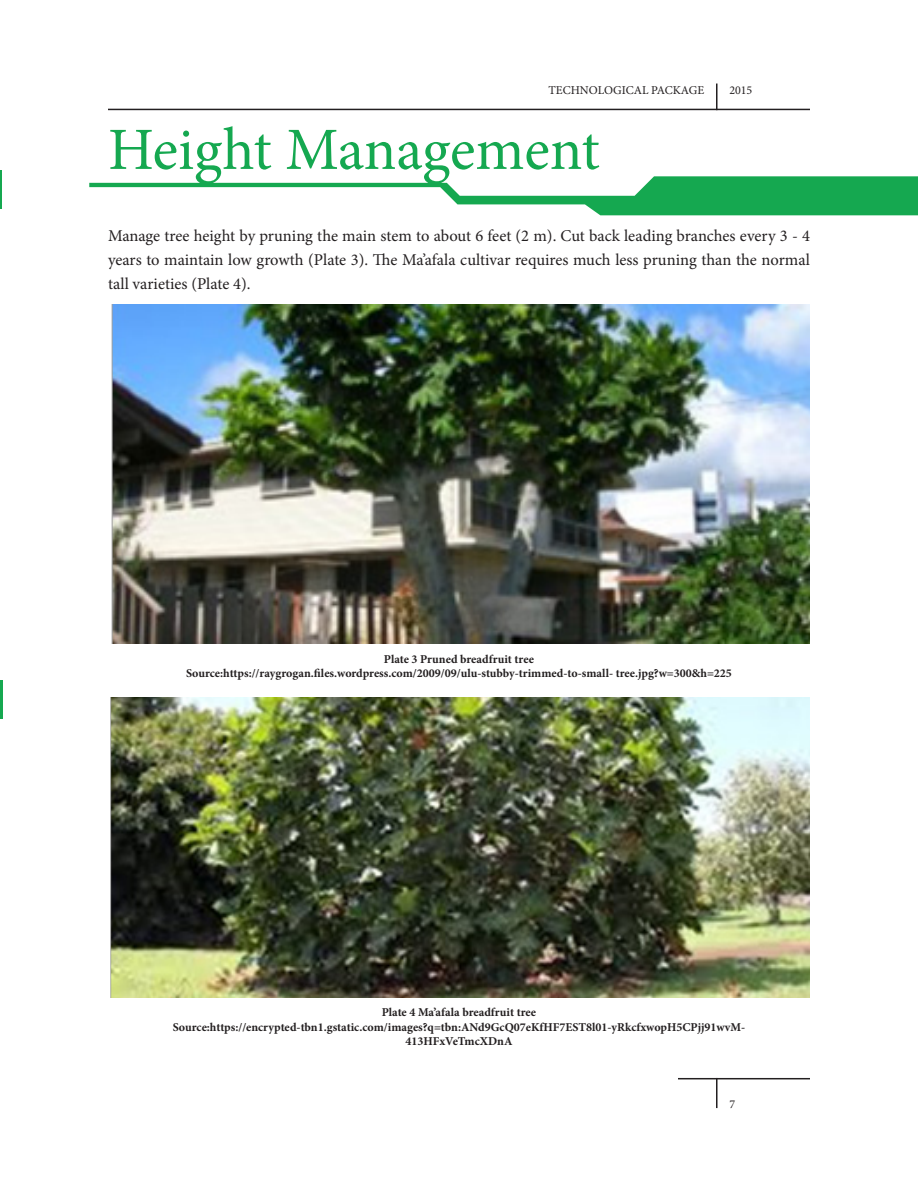
<style>
.page{position:relative;width:918px;height:1188px;background:#fff}
.page>*{position:absolute;margin:0;border:0;box-sizing:border-box;transform-origin:0 0}
.Heading{font:60px "Minion Pro";letter-spacing:-.005em;color:#15a850}
.Paragraph_Style_1{font:16.5px/24px "Minion Pro";color:#231f20;text-align:justify}
.t1{font:700 12px/14.4px "Minion Pro";color:#231f20;text-align:center}
.t2{font:12px "Minion Pro";color:#231f20}
</style>
<div class="page">
<hr style="left:108px;top:109px;width:702px;height:1px;background:#231f20">
<hr style="left:716px;top:84px;width:2px;height:26px;background:#231f20">
<hr style="left:678px;top:1078px;width:132px;height:1px;background:#231f20">
<hr style="left:716px;top:1078px;width:2px;height:30px;background:#231f20">
<hr style="left:0;top:170px;width:2px;height:38px;background:#15a850">
<hr style="left:0;top:680px;width:3px;height:39px;background:#15a850">
<svg style="left:89px;top:176px;width:829px;height:39px"></svg>
<img style="left:111px;top:304px;width:699px;height:339px">
<img style="left:110px;top:698px;width:700px;height:300px">
<p class="t2" style="left:549px;top:82px;width:157px">TECHNOLOGICAL PACKAGE</p>
<p class="t2" style="left:729px;top:82px;width:25px">2015</p>
<p class="Heading" style="left:108px;top:110px;width:493px">Height Management</p>
<p class="Paragraph_Style_1" style="left:108px;top:224px;width:704px">Manage tree height by pruning the main stem to about 6 feet (2 m). Cut back leading branches every 3 - 4 years to maintain low growth (Plate 3). The Ma’afala cultivar requires much less pruning than the normal tall varieties (Plate 4).</p>
<p class="t1" style="left:186px;top:651px;width:547px">Plate 3 Pruned breadfruit tree<br>Source:https://raygrogan.files.wordpress.com/2009/09/ulu-stubby-trimmed-to-small- tree.jpg?w=300&amp;h=225</p>
<p class="t1" style="left:173px;top:1005px;width:574px">Plate 4 Ma’afala breadfruit tree<br>Source:https://encrypted-tbn1.gstatic.com/images?q=tbn:ANd9GcQ07eKfHF7EST8l01-yRkcfxwopH5CPjj91wvM-<br>413HFxVeTmcXDnA</p>
<p class="t2" style="left:729px;top:1096px;width:7px">7</p>
</div>
